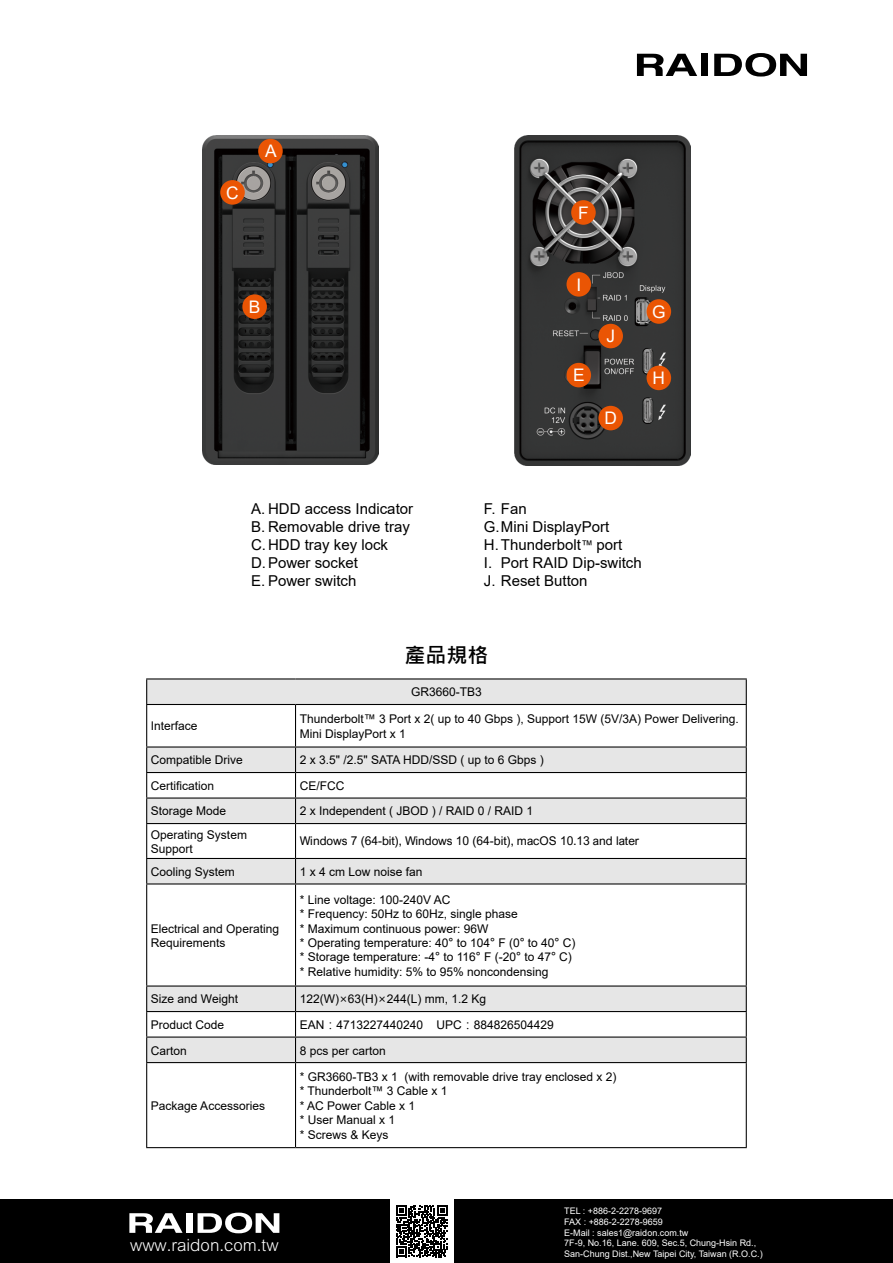
<style>
.page{position:relative;width:893px;height:1263px;background:#fff}
.page>*{position:absolute;margin:0;border:0;box-sizing:border-box;transform-origin:0 0}
.t1{font:700 21px "Microsoft Jheng Hei";color:#000}
.目錄樣式{font:17.4px "Arial";color:#fff}
.t2{font:300 16.95px "M Hei HK";color:#fff}
.t3{font:15px "Arial";color:#000}
.t4{font:12px/14.4px "Arial";color:#000}
.t5{font:12px "Arial Nova";color:#000}
.t6{font:9px/10.8px "Arial";color:#fff}
.s1{font-size:12px}
.s2{font-family:"Microsoft Jheng Hei"}
</style>
<div class="page">
<div style="left:0;top:1199px;width:893px;height:64px;background:#000"></div>
<div style="left:390px;top:1199px;width:64px;height:64px;background:#fff"></div>
<svg style="left:396px;top:1205px;width:52px;height:52px"></svg>
<svg style="left:129px;top:1213px;width:54px;height:20px"></svg>
<div style="left:186px;top:1213px;width:6px;height:20px;background:#fff"></div>
<svg style="left:198px;top:1212px;width:81px;height:21px"></svg>
<svg style="left:637px;top:54px;width:60px;height:22px"></svg>
<div style="left:701px;top:54px;width:7px;height:22px;background:#000"></div>
<svg style="left:714px;top:53px;width:93px;height:24px"></svg>
<img style="left:515px;top:136px;width:175px;height:329px">
<img style="left:203px;top:136px;width:176px;height:329px">
<div style="left:220px;top:180px;width:25px;height:25px;background:#ea5504;border-radius:50%"></div>
<div style="left:566px;top:363px;width:25px;height:24px;background:#ea5504;border-radius:50%"></div>
<div style="left:598px;top:406px;width:25px;height:24px;background:#ea5504;border-radius:50%"></div>
<div style="left:571px;top:200px;width:25px;height:25px;background:#ea5504;border-radius:50%"></div>
<div style="left:647px;top:299px;width:24px;height:25px;background:#ea5504;border-radius:50%"></div>
<div style="left:647px;top:366px;width:24px;height:24px;background:#ea5504;border-radius:50%"></div>
<div style="left:566px;top:272px;width:25px;height:25px;background:#ea5504;border-radius:50%"></div>
<div style="left:598px;top:324px;width:25px;height:24px;background:#ea5504;border-radius:50%"></div>
<div style="left:242px;top:294px;width:25px;height:25px;background:#ea5504;border-radius:50%"></div>
<div style="left:258px;top:139px;width:25px;height:24px;background:#ea5504;border-radius:50%"></div>
<svg style="left:147px;top:679px;width:599px;height:383px"></svg>
<hr style="left:146px;top:678px;width:150px;height:1px;background:#000">
<svg style="left:146px;top:679px;width:1px;height:25px"></svg>
<hr style="left:296px;top:678px;width:451px;height:1px;background:#000">
<svg style="left:746px;top:679px;width:1px;height:25px"></svg>
<hr style="left:146px;top:704px;width:150px;height:1px;background:#000">
<hr style="left:146px;top:705px;width:1px;height:41px;background:#000">
<hr style="left:296px;top:704px;width:451px;height:1px;background:#000">
<hr style="left:295px;top:705px;width:1px;height:41px;background:#000">
<hr style="left:746px;top:705px;width:1px;height:41px;background:#000">
<hr style="left:146px;top:746px;width:150px;height:1px;background:#000">
<hr style="left:296px;top:746px;width:451px;height:1px;background:#000">
<hr style="left:146px;top:772px;width:150px;height:1px;background:#000">
<hr style="left:296px;top:772px;width:451px;height:1px;background:#000">
<hr style="left:146px;top:797px;width:150px;height:1px;background:#000">
<svg style="left:146px;top:747px;width:1px;height:76px"></svg>
<hr style="left:296px;top:797px;width:451px;height:1px;background:#000">
<svg style="left:295px;top:747px;width:1px;height:76px"></svg>
<svg style="left:746px;top:747px;width:1px;height:76px"></svg>
<hr style="left:146px;top:823px;width:150px;height:1px;background:#000">
<hr style="left:146px;top:824px;width:1px;height:34px;background:#000">
<hr style="left:296px;top:823px;width:451px;height:1px;background:#000">
<hr style="left:295px;top:824px;width:1px;height:34px;background:#000">
<hr style="left:746px;top:824px;width:1px;height:34px;background:#000">
<hr style="left:146px;top:858px;width:150px;height:1px;background:#000">
<svg style="left:146px;top:859px;width:1px;height:24px"></svg>
<hr style="left:296px;top:858px;width:451px;height:1px;background:#000">
<svg style="left:295px;top:859px;width:1px;height:24px"></svg>
<svg style="left:746px;top:859px;width:1px;height:24px"></svg>
<hr style="left:146px;top:883px;width:150px;height:1px;background:#000">
<hr style="left:146px;top:884px;width:1px;height:101px;background:#000">
<hr style="left:296px;top:883px;width:451px;height:1px;background:#000">
<hr style="left:295px;top:884px;width:1px;height:101px;background:#000">
<hr style="left:746px;top:884px;width:1px;height:101px;background:#000">
<hr style="left:146px;top:985px;width:150px;height:1px;background:#000">
<hr style="left:296px;top:985px;width:451px;height:1px;background:#000">
<hr style="left:146px;top:1011px;width:150px;height:1px;background:#000">
<hr style="left:296px;top:1011px;width:451px;height:1px;background:#000">
<hr style="left:146px;top:1036px;width:150px;height:1px;background:#000">
<svg style="left:146px;top:986px;width:1px;height:76px"></svg>
<hr style="left:296px;top:1036px;width:451px;height:1px;background:#000">
<svg style="left:295px;top:986px;width:1px;height:76px"></svg>
<svg style="left:746px;top:986px;width:1px;height:76px"></svg>
<hr style="left:146px;top:1062px;width:150px;height:1px;background:#000">
<hr style="left:146px;top:1063px;width:1px;height:84px;background:#000">
<hr style="left:296px;top:1062px;width:451px;height:1px;background:#000">
<hr style="left:295px;top:1063px;width:1px;height:84px;background:#000">
<hr style="left:746px;top:1063px;width:1px;height:84px;background:#000">
<hr style="left:146px;top:1147px;width:150px;height:1px;background:#000">
<hr style="left:296px;top:1147px;width:451px;height:1px;background:#000">
<p class="目錄樣式" style="left:226px;top:180px;width:14px">C</p>
<p class="目錄樣式" style="left:265px;top:139px;width:13px">A</p>
<p class="目錄樣式" style="left:249px;top:295px;width:13px">B</p>
<p class="目錄樣式" style="left:578px;top:201px;width:12px">F</p>
<p class="目錄樣式" style="left:576px;top:272px;width:6px">I</p>
<p class="目錄樣式" style="left:573px;top:363px;width:13px">E</p>
<p class="目錄樣式" style="left:606px;top:324px;width:10px">J</p>
<p class="目錄樣式" style="left:604px;top:406px;width:14px">D</p>
<p class="目錄樣式" style="left:652px;top:300px;width:15px">G</p>
<p class="目錄樣式" style="left:653px;top:366px;width:14px">H</p>
<p class="t4" style="left:151px;top:719px;width:48px">Interface</p>
<p class="t3" style="left:251px;top:498px;width:164px">A. HDD access Indicator</p>
<p class="t3" style="left:251px;top:516px;width:160px">B. Removable drive tray</p>
<p class="t3" style="left:251px;top:534px;width:139px">C. HDD tray key lock</p>
<p class="t3" style="left:251px;top:552px;width:109px">D. Power socket</p>
<p class="t3" style="left:251px;top:570px;width:107px">E. Power switch</p>
<p class="t3" style="left:484px;top:498px;width:44px">F. Fan</p>
<p class="t3" style="left:484px;top:516px;width:127px">G. Mini DisplayPort</p>
<p class="t3" style="left:484px;top:534px;width:140px">H. Thunderbolt<span class="s1">™</span> port</p>
<p class="t3" style="left:484px;top:552px;width:159px">I. Port RAID Dip-switch</p>
<p class="t3" style="left:484px;top:570px;width:105px">J. Reset Button</p>
<p class="t1" style="left:404px;top:642px;width:85px">產品規格</p>
<p class="t4" style="left:411px;top:685px;width:72px">GR3660-TB3</p>
<p class="t4" style="left:300px;top:712px;width:440px">Thunderbolt™ 3 Port x 2( up to 40 Gbps ), Support 15W (5V/3A) Power Delivering.</p>
<p class="t4" style="left:300px;top:726px;width:108px">Mini DisplayPort x 1</p>
<p class="t4" style="left:151px;top:753px;width:94px">Compatible Drive</p>
<p class="t4" style="left:300px;top:753px;width:246px">2 x 3.5" /2.5" SATA HDD/SSD ( up to 6 Gbps )</p>
<p class="t4" style="left:151px;top:778px;width:65px">Certification</p>
<p class="t4" style="left:300px;top:778px;width:46px">CE/FCC</p>
<p class="t4" style="left:151px;top:804px;width:77px">Storage Mode</p>
<p class="t4" style="left:300px;top:804px;width:235px">2 x Independent ( JBOD ) / RAID 0 / RAID 1</p>
<p class="t4" style="left:151px;top:827px;width:98px">Operating System</p>
<p class="t4" style="left:151px;top:841px;width:44px">Support</p>
<p class="t5" style="left:300px;top:834px;width:341px">Windows 7 (64-bit), Windows 10 (64-bit), macOS 10.13 and later</p>
<p class="t4" style="left:151px;top:864px;width:86px">Cooling System</p>
<p class="t4" style="left:300px;top:864px;width:124px">1 x 4 cm Low noise fan</p>
<p class="t4" style="left:151px;top:921px;width:130px">Electrical and Operating<br>Requirements</p>
<p class="t4" style="left:300px;top:892px;width:152px">* Line voltage: 100-240V AC</p>
<p class="t4" style="left:300px;top:906px;width:220px">* Frequency: 50Hz to 60Hz, single phase</p>
<p class="t4" style="left:300px;top:921px;width:190px">* Maximum continuous power: 96W</p>
<p class="t4" style="left:300px;top:935px;width:277px">* Operating temperature: 40<span class="s2">°</span> to 104<span class="s2">°</span> F (0<span class="s2">°</span> to 40<span class="s2">°</span> C)</p>
<p class="t4" style="left:300px;top:950px;width:274px">* Storage temperature: -4<span class="s2">°</span> to 116<span class="s2">°</span> F (-20<span class="s2">°</span> to 47<span class="s2">°</span> C)</p>
<p class="t4" style="left:300px;top:964px;width:250px">* Relative humidity: 5% to 95% noncondensing</p>
<p class="t4" style="left:151px;top:992px;width:89px">Size and Weight</p>
<p class="t4" style="left:300px;top:992px;width:188px">122(W)<span class="s2">×</span>63(H)<span class="s2">×</span>244(L) mm, 1.2 Kg</p>
<p class="t4" style="left:151px;top:1017px;width:75px">Product Code</p>
<p class="t4" style="left:300px;top:1017px;width:256px">EAN<span class="s2">：</span>4713227440240 UPC<span class="s2">：</span>884826504429</p>
<p class="t4" style="left:151px;top:1043px;width:38px">Carton</p>
<p class="t4" style="left:300px;top:1043px;width:88px">8 pcs per carton</p>
<p class="t4" style="left:151px;top:1098px;width:116px">Package Accessories</p>
<p class="t4" style="left:300px;top:1069px;width:318px">* GR3660-TB3 x 1 (with removable drive tray enclosed x 2)</p>
<p class="t4" style="left:300px;top:1084px;width:149px">* Thunderbolt™ 3 Cable x 1</p>
<p class="t4" style="left:300px;top:1098px;width:117px">* AC Power Cable x 1</p>
<p class="t4" style="left:300px;top:1113px;width:97px">* User Manual x 1</p>
<p class="t4" style="left:300px;top:1127px;width:90px">* Screws &amp; Keys</p>
<h3 class="t2" style="left:130px;top:1233px;width:150px">www.raidon.com.tw</h3>
<p class="t6" style="left:564px;top:1205px;width:194px">TEL : +886-2-2278-9697<br>FAX : +886-2-2278-9659<br>E-Mail : sales1@raidon.com.tw<br>7F-9, No.16, Lane. 609, Sec.5, Chung-Hsin Rd.,</p>
<p class="t6" style="left:564px;top:1248px;width:200px">San-Chung Dist.,New Taipei City, Taiwan (R.O.C.)</p>
</div>
